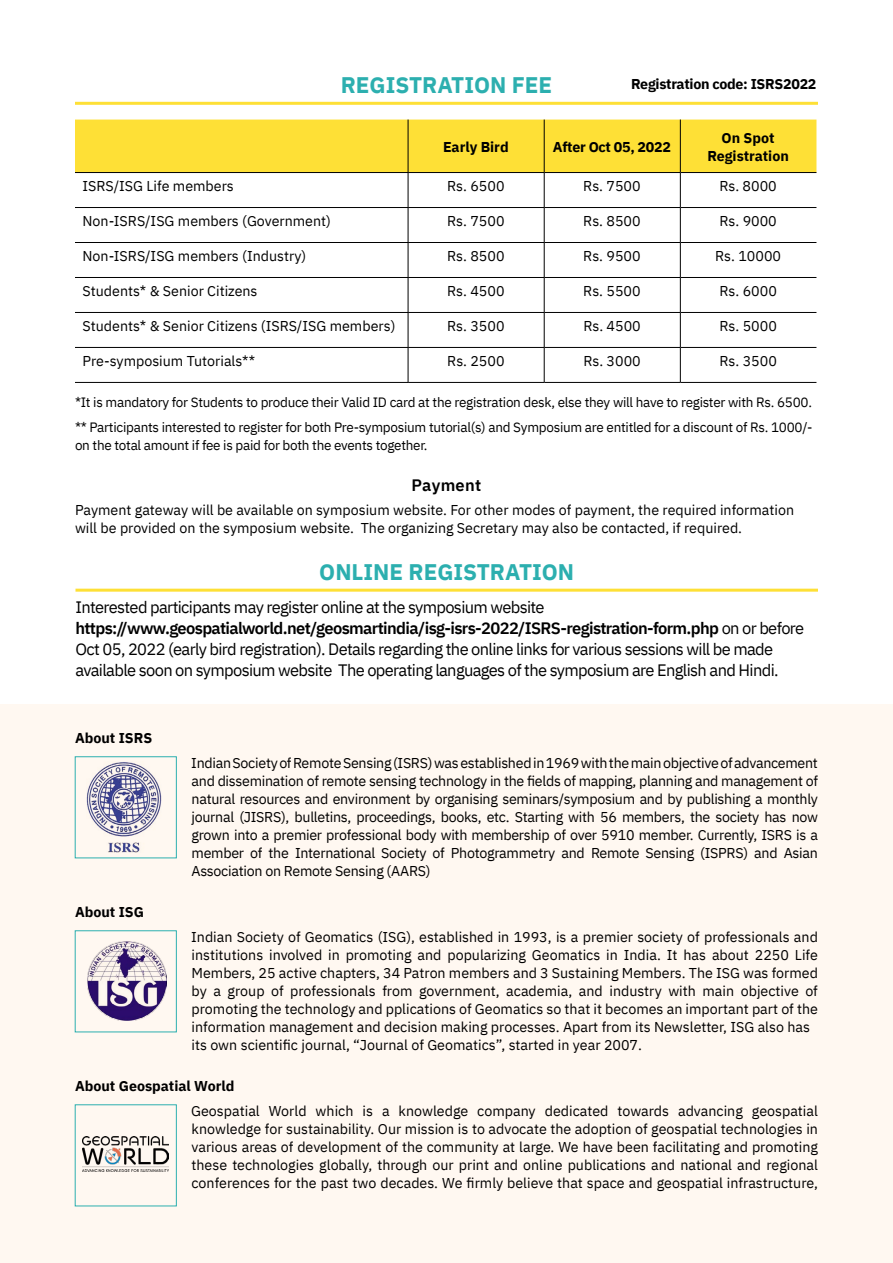
<style>
.page{position:relative;width:893px;height:1263px;background:#fff}
.page>*{position:absolute;margin:0;border:0;box-sizing:border-box;transform-origin:0 0}
.t1{font:700 22.5px "IBM Plex Sans";color:#2cafaf}
.t2{font:16.5px/21px "IBM Plex Sans";letter-spacing:-.04em;color:#000}
.t3{font:600 16.5px "IBM Plex Sans";letter-spacing:.02em;color:#000}
.t4{font:14.25px/18px "IBM Plex Sans";color:#000;text-align:justify}
.t5{font:700 14.25px/18px "IBM Plex Sans";color:#000;text-align:center}
.t6{font:700 14.25px "IBM Plex Sans";letter-spacing:-.02em;color:#000}
.t7{font:13.5px/24.9px "IBM Plex Sans";letter-spacing:-.02em;color:#000}
.s1{font-weight:600}
</style>
<div class="page">
<div style="left:0;top:704px;width:893px;height:559px;background:#fff8f1"></div>
<hr style="left:75px;top:102px;width:743px;height:3px;background:#fee036">
<div style="left:75px;top:120px;width:741px;height:52px;background:#fee036"></div>
<svg style="left:75px;top:173px;width:741px;height:209px"></svg>
<hr style="left:75px;top:172px;width:333px;height:1px;background:#000">
<hr style="left:408px;top:172px;width:136px;height:1px;background:#000">
<hr style="left:544px;top:172px;width:136px;height:1px;background:#000">
<hr style="left:680px;top:172px;width:136px;height:1px;background:#000">
<hr style="left:75px;top:207px;width:333px;height:1px;background:#000">
<hr style="left:408px;top:207px;width:136px;height:1px;background:#000">
<hr style="left:544px;top:207px;width:136px;height:1px;background:#000">
<hr style="left:680px;top:207px;width:136px;height:1px;background:#000">
<hr style="left:75px;top:242px;width:333px;height:1px;background:#000">
<hr style="left:408px;top:242px;width:136px;height:1px;background:#000">
<hr style="left:544px;top:242px;width:136px;height:1px;background:#000">
<hr style="left:680px;top:242px;width:136px;height:1px;background:#000">
<hr style="left:75px;top:277px;width:333px;height:1px;background:#000">
<hr style="left:408px;top:277px;width:136px;height:1px;background:#000">
<hr style="left:544px;top:277px;width:136px;height:1px;background:#000">
<hr style="left:680px;top:277px;width:136px;height:1px;background:#000">
<hr style="left:75px;top:312px;width:333px;height:1px;background:#000">
<hr style="left:408px;top:312px;width:136px;height:1px;background:#000">
<hr style="left:544px;top:312px;width:136px;height:1px;background:#000">
<hr style="left:680px;top:312px;width:136px;height:1px;background:#000">
<hr style="left:75px;top:347px;width:333px;height:1px;background:#000">
<hr style="left:408px;top:347px;width:136px;height:1px;background:#000">
<hr style="left:544px;top:347px;width:136px;height:1px;background:#000">
<hr style="left:680px;top:347px;width:136px;height:1px;background:#000">
<hr style="left:75px;top:382px;width:333px;height:1px;background:#000">
<hr style="left:408px;top:382px;width:136px;height:1px;background:#000">
<hr style="left:544px;top:382px;width:136px;height:1px;background:#000">
<hr style="left:680px;top:382px;width:136px;height:1px;background:#000">
<hr style="left:408px;top:120px;width:1px;height:52px;background:#000">
<hr style="left:544px;top:120px;width:1px;height:52px;background:#000">
<hr style="left:680px;top:120px;width:1px;height:52px;background:#000">
<hr style="left:408px;top:173px;width:1px;height:34px;background:#000">
<hr style="left:544px;top:173px;width:1px;height:34px;background:#000">
<hr style="left:680px;top:173px;width:1px;height:34px;background:#000">
<hr style="left:408px;top:208px;width:1px;height:34px;background:#000">
<hr style="left:544px;top:208px;width:1px;height:34px;background:#000">
<hr style="left:680px;top:208px;width:1px;height:34px;background:#000">
<hr style="left:408px;top:243px;width:1px;height:34px;background:#000">
<hr style="left:544px;top:243px;width:1px;height:34px;background:#000">
<hr style="left:680px;top:243px;width:1px;height:34px;background:#000">
<hr style="left:408px;top:278px;width:1px;height:34px;background:#000">
<hr style="left:544px;top:278px;width:1px;height:34px;background:#000">
<hr style="left:680px;top:278px;width:1px;height:34px;background:#000">
<hr style="left:408px;top:313px;width:1px;height:34px;background:#000">
<hr style="left:544px;top:313px;width:1px;height:34px;background:#000">
<hr style="left:680px;top:313px;width:1px;height:34px;background:#000">
<hr style="left:408px;top:348px;width:1px;height:34px;background:#000">
<hr style="left:544px;top:348px;width:1px;height:34px;background:#000">
<hr style="left:680px;top:348px;width:1px;height:34px;background:#000">
<img style="left:87px;top:762px;width:75px;height:91px">
<div style="left:75px;top:756px;width:102px;height:102px;border:1px solid #2cafaf"></div>
<img style="left:87px;top:941px;width:79px;height:79px">
<div style="left:75px;top:930px;width:102px;height:102px;border:1px solid #2cafaf"></div>
<img style="left:83px;top:1136px;width:86px;height:35px">
<hr style="left:75px;top:589px;width:743px;height:3px;background:#fee036">
<h1 class="t1" style="left:341px;top:67px;width:213px">REGISTRATION FEE</h1>
<p class="t6" style="left:631px;top:73px;width:187px">Registration code: ISRS2022</p>
<p class="t5" style="left:443px;top:136px;width:67px">Early Bird</p>
<p class="t6" style="left:553px;top:135px;width:120px">After Oct 05, 2022</p>
<p class="t5" style="left:707px;top:127px;width:83px">On Spot<br>Registration</p>
<p class="t4" style="left:83px;top:176px;width:153px">ISRS/ISG Life members</p>
<p class="t4" style="left:447px;top:176px;width:59px">Rs. 6500</p>
<p class="t4" style="left:583px;top:176px;width:59px">Rs. 7500</p>
<p class="t4" style="left:719px;top:176px;width:59px">Rs. 8000</p>
<p class="t4" style="left:83px;top:211px;width:250px">Non-ISRS/ISG members (Government)</p>
<p class="t4" style="left:447px;top:211px;width:59px">Rs. 7500</p>
<p class="t4" style="left:583px;top:211px;width:59px">Rs. 8500</p>
<p class="t4" style="left:719px;top:211px;width:59px">Rs. 9000</p>
<p class="t4" style="left:83px;top:246px;width:225px">Non-ISRS/ISG members (Industry)</p>
<p class="t4" style="left:447px;top:246px;width:59px">Rs. 8500</p>
<p class="t4" style="left:583px;top:246px;width:59px">Rs. 9500</p>
<p class="t4" style="left:715px;top:246px;width:67px">Rs. 10000</p>
<p class="t4" style="left:83px;top:281px;width:177px">Students* &amp; Senior Citizens</p>
<p class="t4" style="left:447px;top:281px;width:59px">Rs. 4500</p>
<p class="t4" style="left:583px;top:281px;width:59px">Rs. 5500</p>
<p class="t4" style="left:719px;top:281px;width:59px">Rs. 6000</p>
<p class="t4" style="left:83px;top:316px;width:314px">Students* &amp; Senior Citizens (ISRS/ISG members)</p>
<p class="t4" style="left:447px;top:316px;width:59px">Rs. 3500</p>
<p class="t4" style="left:583px;top:316px;width:59px">Rs. 4500</p>
<p class="t4" style="left:719px;top:316px;width:59px">Rs. 5000</p>
<p class="t4" style="left:83px;top:351px;width:174px">Pre-symposium Tutorials**</p>
<p class="t4" style="left:447px;top:351px;width:59px">Rs. 2500</p>
<p class="t4" style="left:583px;top:351px;width:59px">Rs. 3000</p>
<p class="t4" style="left:719px;top:351px;width:59px">Rs. 3500</p>
<p class="t7" style="left:75px;top:389px;width:739px">*It is mandatory for Students to produce their Valid ID card at the registration desk, else they will have to register with Rs. 6500. ** Participants interested to register for both Pre-symposium tutorial(s) and Symposium are entitled for a discount of Rs. 1000/-</p>
<p class="t7" style="left:75px;top:432px;width:354px">on the total amount if fee is paid for both the events together.</p>
<p class="t3" style="left:412px;top:472px;width:71px">Payment</p>
<p class="t4" style="left:75px;top:500px;width:721px">Payment gateway will be available on symposium website. For other modes of payment, the required information will be provided on the symposium website. The organizing Secretary may also be contacted, if required.</p>
<h1 class="t1" style="left:319px;top:554px;width:256px">ONLINE REGISTRATION</h1>
<p class="t2" style="left:75px;top:595px;width:730px">Interested participants may register online at the symposium website <span class="s1">https://www.geospatialworld.net/geosmartindia/isg-isrs-2022/ISRS-registration-form.php</span> on or before Oct 05, 2022 (early bird registration). Details regarding the online links for various sessions will be made available soon on symposium website The operating languages of the symposium are English and Hindi.</p>
<p class="t5" style="left:75px;top:727px;width:79px">About ISRS</p>
<p class="t5" style="left:75px;top:901px;width:71px">About ISG</p>
<p class="t4" style="left:191px;top:753px;width:628px">Indian Society of Remote Sensing (ISRS) was established in 1969 with the main objective of advancement and dissemination of remote sensing technology in the fields of mapping, planning and management of natural resources and environment by organising seminars/symposium and by publishing a monthly journal (JISRS), bulletins, proceedings, books, etc. Starting with 56 members, the society has now grown into a premier professional body with membership of over 5910 member. Currently, ISRS is a member of the International Society of Photogrammetry and Remote Sensing (ISPRS) and Asian Association on Remote Sensing (AARS)</p>
<p class="t4" style="left:191px;top:927px;width:628px;text-align:left">Indian Society of Geomatics (ISG), established in 1993, is a premier society of professionals and institutions involved in promoting and popularizing Geomatics in India. It has about 2250 Life Members, 25 active chapters, 34 Patron members and 3 Sustaining Members. The ISG was formed by a group of professionals from government, academia, and industry with main objective of promoting the technology and pplications of Geomatics so that it becomes an important part of the information management and decision making processes. Apart from its Newsletter, ISG also has its own scientific journal, “Journal of Geomatics”, started in year 2007.</p>
<p class="t5" style="left:75px;top:1075px;width:161px">About Geospatial World</p>
<p class="t4" style="left:191px;top:1101px;width:628px">Geospatial World which is a knowledge company dedicated towards advancing geospatial knowledge for sustainability. Our mission is to advocate the adoption of geospatial technologies in various areas of development of the community at large. We have been facilitating and promoting these technologies globally, through our print and online publications and national and regional conferences for the past two decades. We firmly believe that space and geospatial infrastructure,</p>
</div>
